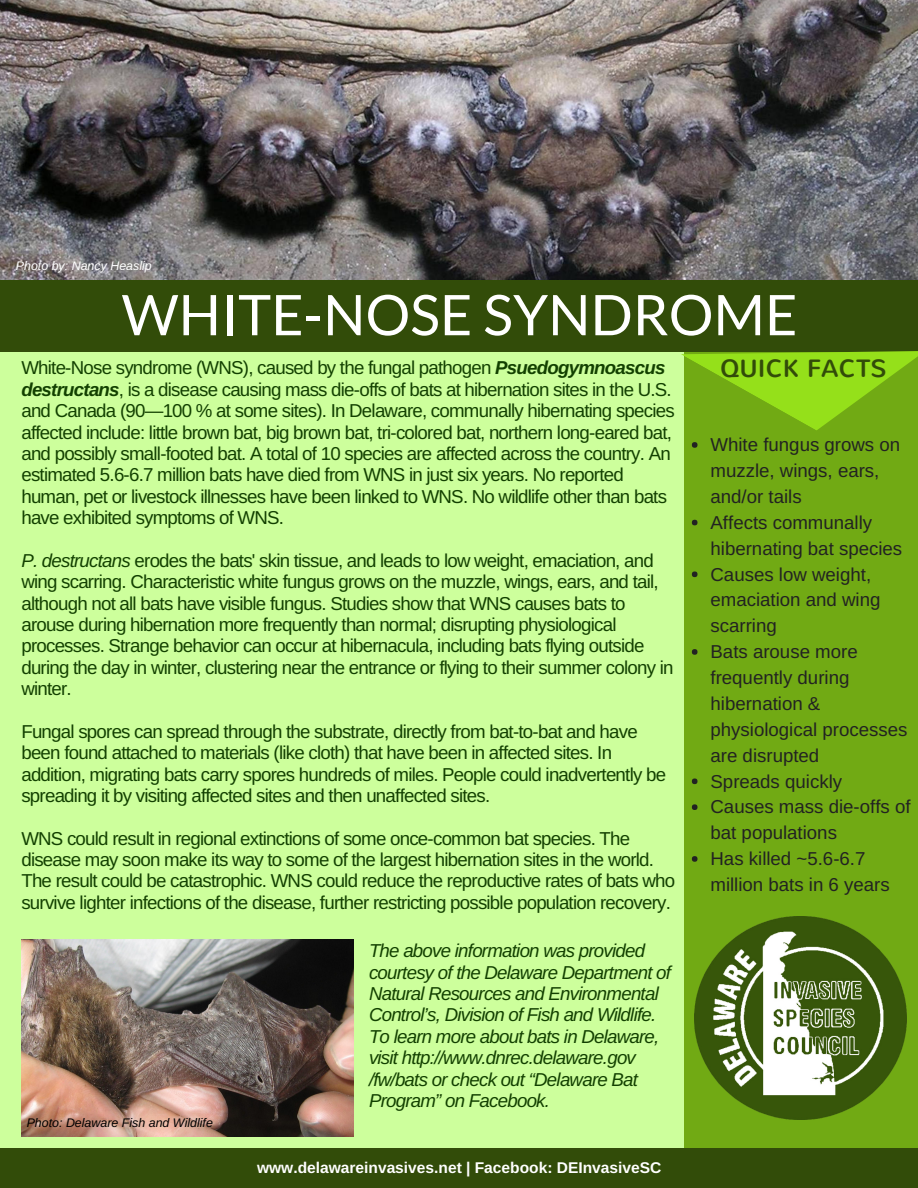
<style>
.page{position:relative;width:918px;height:1188px;background:#cdff9c}
.page>*{position:absolute;margin:0;border:0;box-sizing:border-box;transform-origin:0 0}
.t1{font:55.95px "Lato";color:#fff}
.t2{font:24.9px "Nunito";color:#324c09}
.t3{font:18.75px/21.3px "Arimo";letter-spacing:-.04em;color:#124000}
.t4{font:18.75px/25.8px "Arimo";color:#222}
.t5{font:italic 18.75px/21.3px "Arimo";letter-spacing:-.04em;color:#124000}
.t6{font:700 15.6px "Arimo";color:#fff}
.t7{font:italic 12.45px "Arimo";color:#000}
.t8{font:italic 12.45px "Arimo";color:#fff}
.s1{font-weight:700;font-style:italic}
.s2{font-style:italic}
</style>
<div class="page">
<div style="left:684px;top:0;width:234px;height:1188px;background:#71aa14"></div>
<div style="left:0;top:1149px;width:918px;height:39px;background:#324c09"></div>
<img style="left:0;top:0;width:918px;height:280px">
<div style="left:0;top:280px;width:918px;height:72px;background:#324c09"></div>
<svg style="left:681px;top:247px;width:237px;height:199px"></svg>
<svg style="left:692px;top:442px;width:6px;height:6px"></svg>
<svg style="left:692px;top:520px;width:6px;height:5px"></svg>
<svg style="left:692px;top:572px;width:6px;height:5px"></svg>
<svg style="left:692px;top:649px;width:6px;height:6px"></svg>
<svg style="left:692px;top:778px;width:6px;height:6px"></svg>
<svg style="left:692px;top:804px;width:6px;height:6px"></svg>
<svg style="left:692px;top:856px;width:6px;height:6px"></svg>
<img style="left:694px;top:917px;width:213px;height:202px">
<img style="left:21px;top:939px;width:332px;height:197px">
<p class="t8" style="left:16px;top:259px;width:137px">Photo by: Nancy Heaslip</p>
<h1 class="t1" style="left:122px;top:280px;width:677px">WHITE-NOSE SYNDROME</h1>
<p class="t3" style="left:21px;top:357px;width:655px">White-Nose syndrome (WNS), caused by the fungal pathogen <span class="s1">Psuedogymnoascus destructans</span>, is a disease causing mass die-offs of bats at hibernation sites in the U.S. and Canada (90—100 % at some sites). In Delaware, communally hibernating species affected include: little brown bat, big brown bat, tri-colored bat, northern long-eared bat, and possibly small-footed bat. A total of 10 species are affected across the country. An estimated 5.6-6.7 million bats have died from WNS in just six years. No reported human, pet or livestock illnesses have been linked to WNS. No wildlife other than bats have exhibited symptoms of WNS.</p>
<p class="t3" style="left:21px;top:550px;width:654px"><span class="s2">P. destructans</span> erodes the bats' skin tissue, and leads to low weight, emaciation, and wing scarring. Characteristic white fungus grows on the muzzle, wings, ears, and tail, although not all bats have visible fungus. Studies show that WNS causes bats to arouse during hibernation more frequently than normal; disrupting physiological processes. Strange behavior can occur at hibernacula, including bats flying outside during the day in winter, clustering near the entrance or flying to their summer colony in winter.</p>
<p class="t3" style="left:21px;top:721px;width:646px">Fungal spores can spread through the substrate, directly from bat-to-bat and have been found attached to materials (like cloth) that have been in affected sites. In addition, migrating bats carry spores hundreds of miles. People could inadvertently be spreading it by visiting affected sites and then unaffected sites.</p>
<p class="t3" style="left:21px;top:828px;width:655px">WNS could result in regional extinctions of some once-common bat species. The disease may soon make its way to some of the largest hibernation sites in the world.<br>The result could be catastrophic. WNS could reduce the reproductive rates of bats who survive lighter infections of the disease, further restricting possible population recovery.</p>
<h2 class="t2" style="left:720px;top:352px;width:168px">QUICK FACTS</h2>
<p class="t4" style="left:711px;top:432px;width:202px">White fungus grows on muzzle, wings, ears, and/or tails<br>Affects communally hibernating bat species<br>Causes low weight, emaciation and wing scarring<br>Bats arouse more frequently during hibernation &amp; physiological processes are disrupted<br>Spreads quickly<br>Causes mass die-offs of bat populations<br>Has killed ~5.6-6.7 million bats in 6 years</p>
<p class="t7" style="left:27px;top:1116px;width:188px">Photo: Delaware Fish and Wildlife</p>
<p class="t5" style="left:369px;top:940px;width:304px">The above information was provided courtesy of the Delaware Department of Natural Resources and Environmental Control’s, Division of Fish and Wildlife.<br>To learn more about bats in Delaware, visit http://www.dnrec.delaware.gov /fw/bats or check out “Delaware Bat Program” on Facebook.</p>
<p class="t6" style="left:257px;top:1159px;width:406px">www.delawareinvasives.net | Facebook: DEInvasiveSC</p>
</div>
